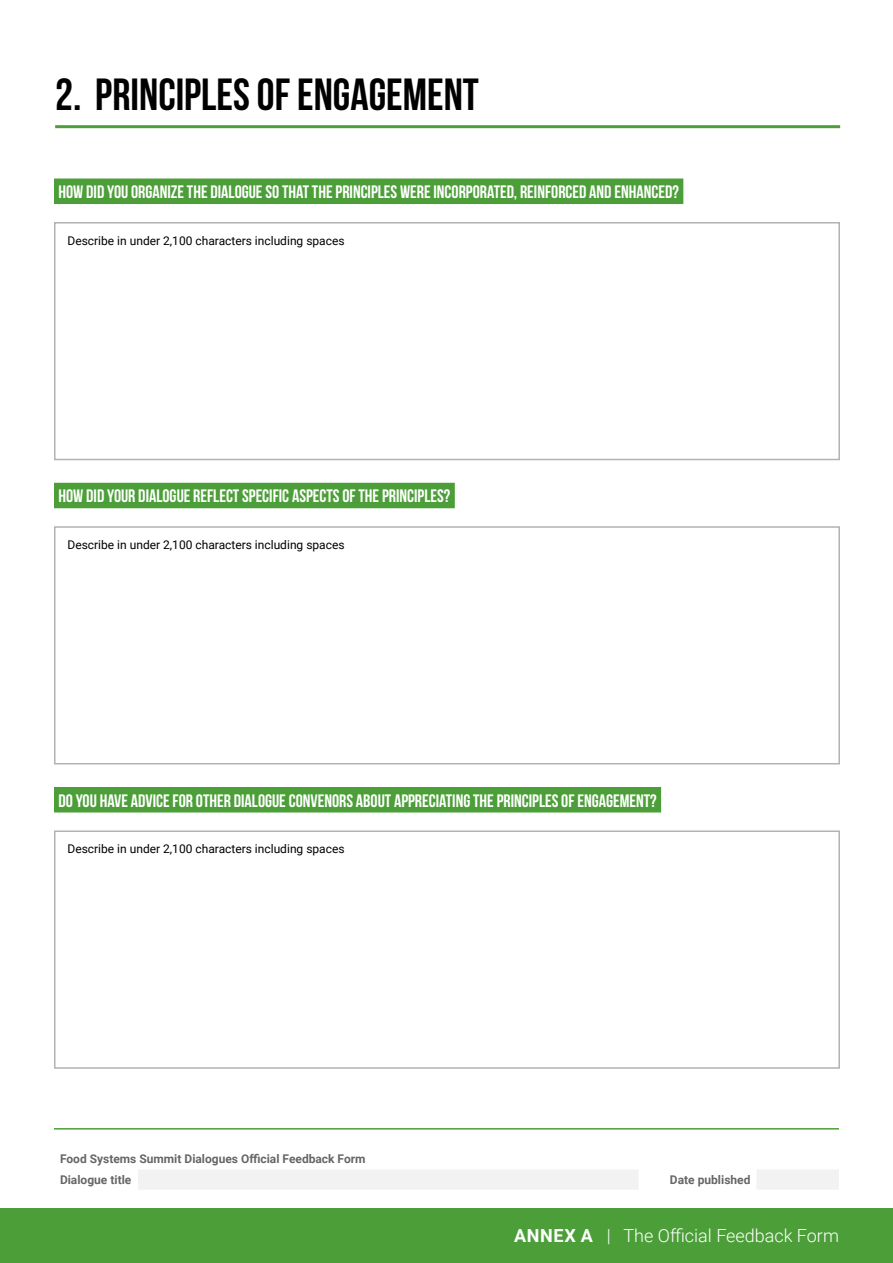
<style>
.page{position:relative;width:893px;height:1263px;background:#fff}
.page>*{position:absolute;margin:0;border:0;box-sizing:border-box;transform-origin:0 0}
.t1{font:700 45px "Bebas Neue";color:#000}
.t2{font:700 18px "Bebas Neue";color:#fff}
.t3{font:300 18px "Roboto";color:#fff}
.t4{font:12px "Roboto";color:#000}
.t5{font:700 12px/21px "Roboto";color:#666}
.s1{font-weight:700}
</style>
<div class="page">
<div style="left:0;top:1209px;width:893px;height:54px;background:#4c9f38"></div>
<hr style="left:55px;top:125px;width:785px;height:3px;background:#4c9f38">
<div style="left:54px;top:179px;width:629px;height:25px;background:#4c9f38"></div>
<div style="left:54px;top:483px;width:401px;height:25px;background:#4c9f38"></div>
<div style="left:54px;top:787px;width:607px;height:25px;background:#4c9f38"></div>
<div style="left:54px;top:222px;width:786px;height:238px;border:2px solid #b3b3b3"></div>
<div style="left:54px;top:526px;width:786px;height:238px;border:2px solid #b3b3b3"></div>
<div style="left:54px;top:830px;width:786px;height:239px;border:2px solid #b3b3b3"></div>
<svg style="left:138px;top:1170px;width:701px;height:19px"></svg>
<hr style="left:54px;top:1128px;width:785px;height:1px;background:#4c9f38">
<h1 class="t1" style="left:55px;top:70px;width:425px">2. PRINCIPLES OF ENGAGEMENT</h1>
<p class="t2" style="left:58px;top:182px;width:622px">HOW DID YOU ORGANIZE THE DIALOGUE SO THAT THE PRINCIPLES WERE INCORPORATED, REINFORCED AND ENHANCED?</p>
<p class="t4" style="left:68px;top:232px;width:279px">Describe in under 2,100 characters including spaces</p>
<p class="t2" style="left:58px;top:486px;width:393px">HOW DID YOUR DIALOGUE REFLECT SPECIFIC ASPECTS OF THE PRINCIPLES?</p>
<p class="t4" style="left:68px;top:536px;width:279px">Describe in under 2,100 characters including spaces</p>
<p class="t2" style="left:58px;top:790px;width:600px">DO YOU HAVE ADVICE FOR OTHER DIALOGUE CONVENORS ABOUT APPRECIATING THE PRINCIPLES OF ENGAGEMENT?</p>
<p class="t4" style="left:68px;top:840px;width:279px">Describe in under 2,100 characters including spaces</p>
<p class="t5" style="left:60px;top:1148px;width:307px">Food Systems Summit Dialogues Official Feedback Form<br>Dialogue title</p>
<p class="t5" style="left:670px;top:1169px;width:82px">Date published</p>
<p class="t3" style="left:514px;top:1223px;width:326px"><span class="s1">ANNEX A</span> | The Official Feedback Form</p>
</div>
